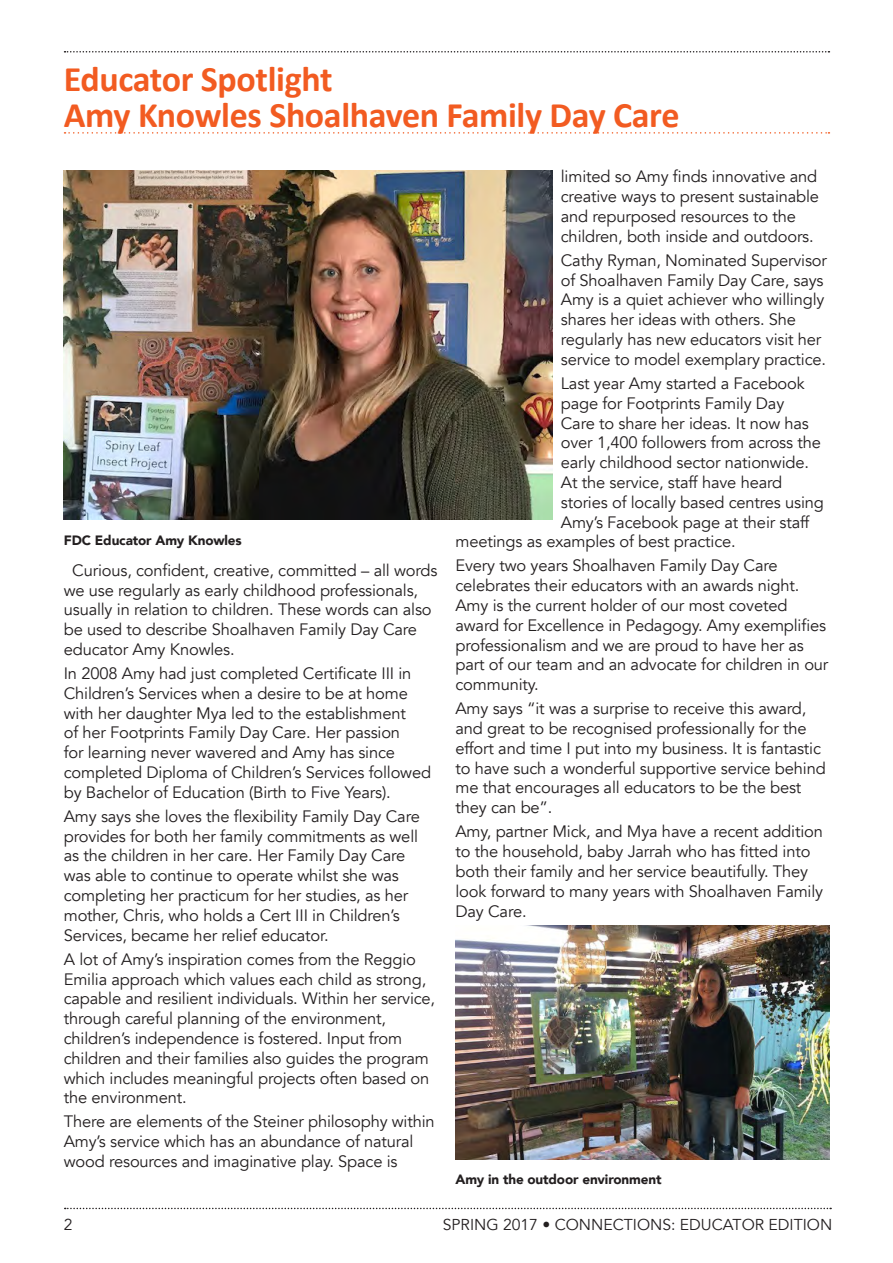
<style>
.page{position:relative;width:893px;height:1263px;background:#fff}
.page>*{position:absolute;margin:0;border:0;box-sizing:border-box;transform-origin:0 0}
.news_head{font:700 36px/36px "Calibri";letter-spacing:-.01em;color:#f25b21}
.t1{font:16.5px/19.8px "Avenir";letter-spacing:-.01em;color:#231f20}
.t2{font:15.75px "Avenir";color:#231f20}
.AUTHOR{font:900 13.5px "Avenir";letter-spacing:-.01em;color:#231f20}
</style>
<div class="page">
<svg style="left:65px;top:51px;width:764px;height:2px"></svg>
<svg style="left:65px;top:1208px;width:766px;height:1px"></svg>
<svg style="left:65px;top:132px;width:764px;height:2px"></svg>
<img style="left:64px;top:170px;width:488px;height:350px">
<img style="left:455px;top:926px;width:374px;height:234px">
<p class="news_head" style="left:64px;top:61px;width:617px">Educator Spotlight<br>Amy Knowles Shoalhaven Family Day Care</p>
<p class="AUTHOR" style="left:64px;top:529px;width:179px">FDC Educator Amy Knowles</p>
<p class="t1" style="left:64px;top:560px;width:375px;text-indent:8px">Curious, confident, creative, committed – all words we use regularly as early childhood professionals, usually in relation to children. These words can also be used to describe Shoalhaven Family Day Care educator Amy Knowles.</p>
<p class="t1" style="left:64px;top:664px;width:369px">In 2008 Amy had just completed Certificate III in Children’s Services when a desire to be at home with her daughter Mya led to the establishment<br>of her Footprints Family Day Care. Her passion<br>for learning never wavered and Amy has since completed Diploma of Children’s Services followed by Bachelor of Education (Birth to Five Years).</p>
<p class="t1" style="left:64px;top:806px;width:358px">Amy says she loves the flexibility Family Day Care provides for both her family commitments as well as the children in her care. Her Family Day Care was able to continue to operate whilst she was completing her practicum for her studies, as her mother, Chris, who holds a Cert III in Children’s Services, became her relief educator.</p>
<p class="t1" style="left:64px;top:949px;width:373px">A lot of Amy’s inspiration comes from the Reggio Emilia approach which values each child as strong, capable and resilient individuals. Within her service, through careful planning of the environment, children’s independence is fostered. Input from children and their families also guides the program which includes meaningful projects often based on the environment.</p>
<p class="t1" style="left:64px;top:1112px;width:372px">There are elements of the Steiner philosophy within<br>Amy’s service which has an abundance of natural wood resources and imaginative play. Space is</p>
<p class="t1" style="left:561px;top:167px;width:260px">limited so Amy finds innovative and creative ways to present sustainable and repurposed resources to the children, both inside and outdoors.</p>
<p class="t1" style="left:561px;top:251px;width:268px">Cathy Ryman, Nominated Supervisor of Shoalhaven Family Day Care, says Amy is a quiet achiever who willingly shares her ideas with others. She regularly has new educators visit her service to model exemplary practice.</p>
<p class="t1" style="left:561px;top:374px;width:245px">Last year Amy started a Facebook</p>
<p class="t1" style="left:561px;top:393px;width:225px">page for Footprints Family Day</p>
<p class="t1" style="left:561px;top:413px;width:250px">Care to share her ideas. It now has</p>
<p class="t1" style="left:561px;top:433px;width:262px">over 1,400 followers from across the</p>
<p class="t1" style="left:561px;top:453px;width:250px">early childhood sector nationwide.</p>
<p class="t1" style="left:561px;top:473px;width:223px">At the service, staff have heard</p>
<p class="t1" style="left:561px;top:492px;width:265px">stories of locally based centres using</p>
<p class="t1" style="left:561px;top:512px;width:250px">Amy’s Facebook page at their staff</p>
<p class="t1" style="left:455px;top:532px;width:282px">meetings as examples of best practice.</p>
<p class="t1" style="left:455px;top:556px;width:374px">Every two years Shoalhaven Family Day Care celebrates their educators with an awards night.<br>Amy is the current holder of our most coveted award for Excellence in Pedagogy. Amy exemplifies professionalism and we are proud to have her as part of our team and an advocate for children in our community.</p>
<p class="t1" style="left:455px;top:699px;width:372px">Amy says “it was a surprise to receive this award, and great to be recognised professionally for the effort and time I put into my business. It is fantastic to have such a wonderful supportive service behind me that encourages all educators to be the best they can be”.</p>
<p class="t1" style="left:455px;top:822px;width:369px">Amy, partner Mick, and Mya have a recent addition to the household, baby Jarrah who has fitted into both their family and her service beautifully. They look forward to many years with Shoalhaven Family Day Care.</p>
<p class="AUTHOR" style="left:455px;top:1168px;width:208px">Amy in the outdoor environment</p>
<p class="t2" style="left:64px;top:1215px;width:10px">2</p>
<p class="t2" style="left:443px;top:1215px;width:391px">SPRING 2017 • CONNECTIONS: EDUCATOR EDITION</p>
</div>
